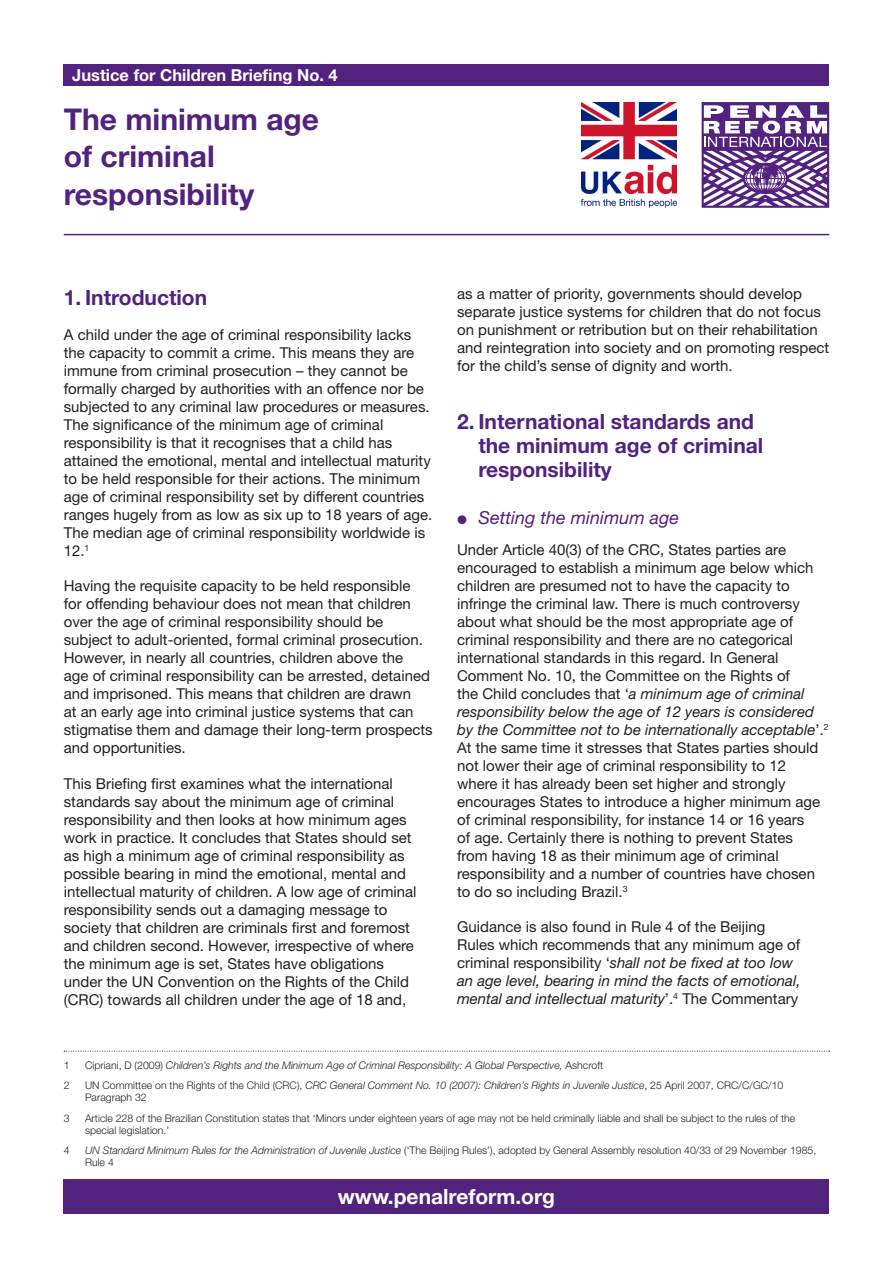
<style>
.page{position:relative;width:893px;height:1263px;background:#fff}
.page>*{position:absolute;margin:0;border:0;box-sizing:border-box;transform-origin:0 0}
.a-head{font:700 30px/37.5px "Helvetica Neue LT Std";color:#52227f}
.t1{font:700 21px/24px "Helvetica Neue LT Std";color:#52227f}
.t2{font:700 21px "Helvetica Neue LT Std";color:#fff}
.t3{font:italic 18px "Helvetica Neue LT Std";color:#52227f}
.t4{font:700 16.5px "Helvetica Neue LT Std";color:#fff}
.text{font:15px/18px "Helvetica Neue LT Std";color:#231f20}
.footnote{font:300 10.5px/12px "Helvetica Neue LT Std";color:#231f20}
.footnote_first{font:italic 300 10.5px "Helvetica Neue LT Std";color:#231f20}
.footnote_first-2{font:300 10.5px "Helvetica Neue LT Std";color:#231f20}
.s1{font-family:"Mathematical Pi Six";font-style:normal;font-size:12px}
.s2{font-style:italic}
.s3{font-style:normal}
</style>
<div class="page">
<div style="left:64px;top:1179px;width:765px;height:35px;background:#52227f"></div>
<svg style="left:64px;top:1051px;width:766px;height:1px"></svg>
<div style="left:64px;top:64px;width:765px;height:21px;background:#52227f"></div>
<img style="left:581px;top:102px;width:95px;height:106px">
<svg style="left:701px;top:102px;width:129px;height:106px"></svg>
<hr style="left:64px;top:234px;width:765px;height:1px;background:#52227f">
<p class="t4" style="left:72px;top:64px;width:267px">Justice for Children Briefing No. 4</p>
<p class="a-head" style="left:64px;top:100px;width:257px">The minimum age of criminal responsibility</p>
<p class="t1" style="left:64px;top:285px;width:145px">1. Introduction</p>
<p class="text" style="left:64px;top:326px;width:370px">A child under the age of criminal responsibility lacks the capacity to commit a crime. This means they are immune from criminal prosecution – they cannot be formally charged by authorities with an offence nor be subjected to any criminal law procedures or measures.<br>The significance of the minimum age of criminal responsibility is that it recognises that a child has attained the emotional, mental and intellectual maturity to be held responsible for their actions. The minimum age of criminal responsibility set by different countries ranges hugely from as low as six up to 18 years of age.<br>The median age of criminal responsibility worldwide is 12.<sup>1</sup></p>
<p class="text" style="left:64px;top:577px;width:371px">Having the requisite capacity to be held responsible<br>for offending behaviour does not mean that children over the age of criminal responsibility should be subject to adult-oriented, formal criminal prosecution.<br>However, in nearly all countries, children above the<br>age of criminal responsibility can be arrested, detained and imprisoned. This means that children are drawn<br>at an early age into criminal justice systems that can stigmatise them and damage their long-term prospects and opportunities.</p>
<p class="text" style="left:64px;top:774px;width:354px">This Briefing first examines what the international standards say about the minimum age of criminal responsibility and then looks at how minimum ages work in practice. It concludes that States should set as high a minimum age of criminal responsibility as possible bearing in mind the emotional, mental and intellectual maturity of children. A low age of criminal responsibility sends out a damaging message to society that children are criminals first and foremost and children second. However, irrespective of where the minimum age is set, States have obligations under the UN Convention on the Rights of the Child (CRC) towards all children under the age of 18 and,</p>
<p class="text" style="left:457px;top:285px;width:374px">as a matter of priority, governments should develop separate justice systems for children that do not focus on punishment or retribution but on their rehabilitation and reintegration into society and on promoting respect for the child’s sense of dignity and worth.</p>
<p class="t1" style="left:478px;top:409px;width:286px;text-indent:-21px">2. International standards and the minimum age of criminal responsibility</p>
<p class="t3" style="left:457px;top:507px;width:223px"><span class="s1">D</span> Setting the minimum age</p>
<p class="text" style="left:457px;top:540px;width:373px">Under Article 40(3) of the CRC, States parties are encouraged to establish a minimum age below which children are presumed not to have the capacity to infringe the criminal law. There is much controversy about what should be the most appropriate age of criminal responsibility and there are no categorical international standards in this regard. In General Comment No. 10, the Committee on the Rights of<br>the Child concludes that ‘<span class="s2">a minimum age of criminal responsibility below the age of 12 years is considered by the Committee not to be internationally acceptable</span>’.<sup>2<br></sup>At the same time it stresses that States parties should not lower their age of criminal responsibility to 12 where it has already been set higher and strongly encourages States to introduce a higher minimum age of criminal responsibility, for instance 14 or 16 years<br>of age. Certainly there is nothing to prevent States<br>from having 18 as their minimum age of criminal responsibility and a number of countries have chosen to do so including Brazil.<sup>3</sup></p>
<p class="text" style="left:457px;top:917px;width:345px">Guidance is also found in Rule 4 of the Beijing Rules which recommends that any minimum age of criminal responsibility ‘<span class="s2">shall not be fixed at too low an age level, bearing in mind the facts of emotional, mental and intellectual maturity</span>’.<sup>4</sup> The Commentary</p>
<p class="footnote_first-2" style="left:64px;top:1058px;width:7px">1</p>
<p class="footnote_first" style="left:85px;top:1058px;width:520px"><span class="s3">Cipriani, D (2009)</span> Children’s Rights and the Minimum Age of Criminal Responsibility: A Global Perspective, <span class="s3">Ashcroft</span></p>
<p class="footnote" style="left:64px;top:1079px;width:7px">2</p>
<p class="footnote" style="left:85px;top:1079px;width:700px">UN Committee on the Rights of the Child (CRC), <span class="s2">CRC General Comment No. 10 (2007): Children’s Rights in Juvenile Justice</span>, 25 April 2007, CRC/C/GC/10<br>Paragraph 32</p>
<p class="footnote" style="left:64px;top:1111px;width:7px">3</p>
<p class="footnote" style="left:85px;top:1111px;width:712px">Article 228 of the Brazilian Constitution states that ‘Minors under eighteen years of age may not be held criminally liable and shall be subject to the rules of the special legislation.’</p>
<p class="footnote" style="left:64px;top:1144px;width:7px">4</p>
<p class="footnote" style="left:85px;top:1144px;width:733px"><span class="s2">UN Standard Minimum Rules for the Administration of Juvenile Justice</span> (‘The Beijing Rules’), adopted by General Assembly resolution 40/33 of 29 November 1985,<br>Rule 4</p>
<h2 class="t2" style="left:338px;top:1184px;width:219px">www.penalreform.org</h2>
</div>
